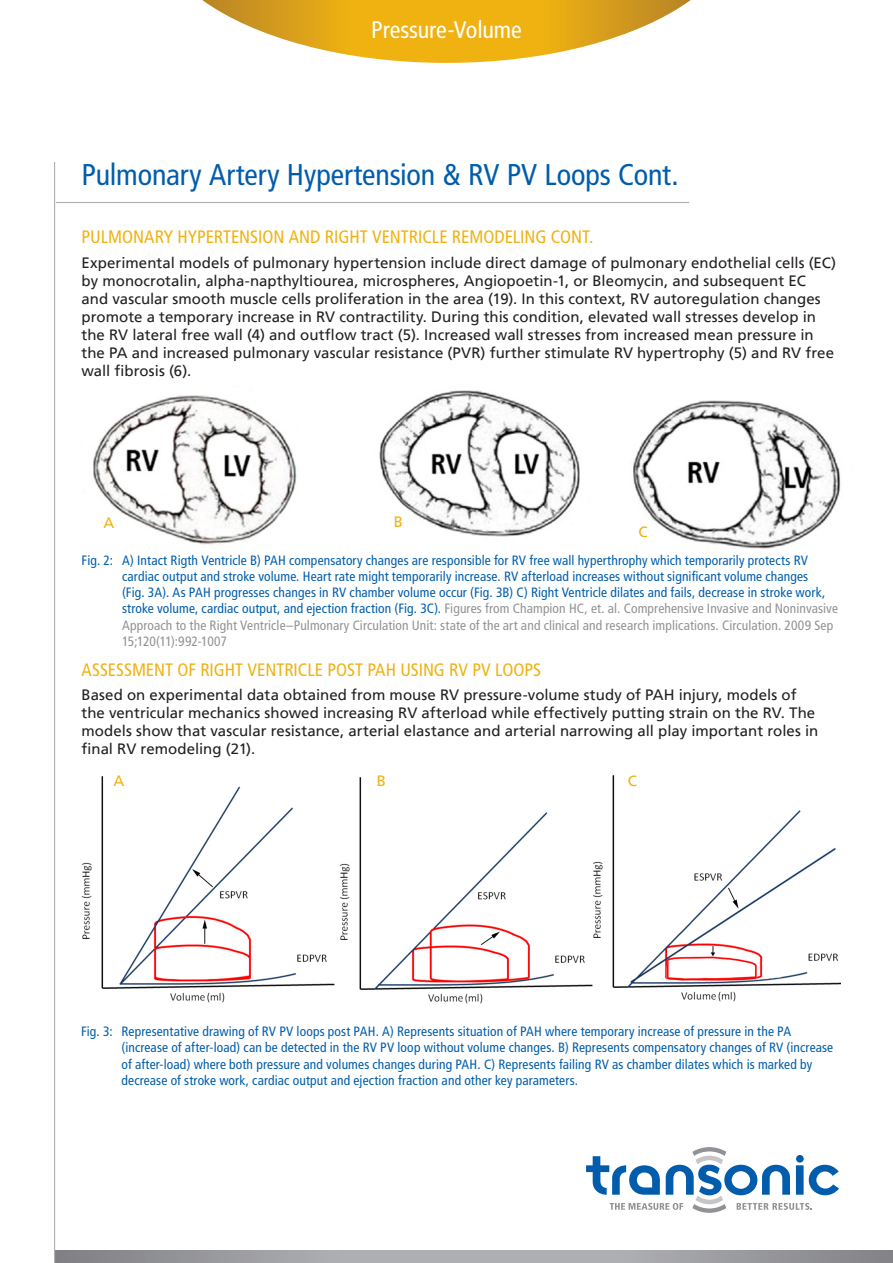
<style>
.page{position:relative;width:893px;height:1263px;background:#fff}
.page>*{position:absolute;margin:0;border:0;box-sizing:border-box;transform-origin:0 0}
.Heading_Small{font:condensed 30px "Frutiger LT";letter-spacing:-.005em;color:#015dab}
.Oval_Text{font:condensed 24px "Frutiger LT";letter-spacing:-.005em;color:#fff}
.Subheading_Orange{font:condensed 18px "Frutiger LT";color:#efb211}
.Body_Copy{font:15px/18px "Frutiger LT";color:#231f20}
.Body_Copy-2{font:15px "Frutiger LT";color:#efb211}
.Fig___Blue_Captions{font:condensed 13.5px/16.2px "Frutiger LT";letter-spacing:.01em;color:#015dab}
.s1{color:#919295}
</style>
<div class="page">
<svg style="left:586px;top:1147px;width:253px;height:66px"></svg>
<svg style="left:55px;top:1250px;width:838px;height:13px;background:#9e9fa3"></svg>
<svg style="left:202px;top:0;width:489px;height:63px"></svg>
<hr style="left:56px;top:202px;width:633px;height:1px;background:#aeafb3">
<hr style="left:54px;top:162px;width:1px;height:1101px;background:#aeafb3">
<img style="left:592px;top:775px;width:249px;height:227px">
<img style="left:334px;top:777px;width:258px;height:227px">
<img style="left:81px;top:777px;width:253px;height:226px">
<img style="left:93px;top:395px;width:204px;height:150px">
<img style="left:379px;top:390px;width:201px;height:147px">
<img style="left:633px;top:400px;width:208px;height:149px">
<p class="Oval_Text" style="left:371px;top:16px;width:152px">Pressure-Volume</p>
<p class="Heading_Small" style="left:82px;top:157px;width:598px">Pulmonary Artery Hypertension &amp; RV PV Loops Cont.</p>
<p class="Subheading_Orange" style="left:82px;top:226px;width:513px">PULMONARY HYPERTENSION AND RIGHT VENTRICLE REMODELING CONT.</p>
<p class="Body_Copy" style="left:82px;top:253px;width:756px">Experimental models of pulmonary hypertension include direct damage of pulmonary endothelial cells (EC) by monocrotalin, alpha-napthyltiourea, microspheres, Angiopoetin-1, or Bleomycin, and subsequent EC and vascular smooth muscle cells proliferation in the area (19). In this context, RV autoregulation changes promote a temporary increase in RV contractility. During this condition, elevated wall stresses develop in the RV lateral free wall (4) and outflow tract (5). Increased wall stresses from increased mean pressure in the PA and increased pulmonary vascular resistance (PVR) further stimulate RV hypertrophy (5) and RV free wall fibrosis (6).</p>
<p class="Body_Copy-2" style="left:103px;top:514px;width:12px">A</p>
<p class="Body_Copy-2" style="left:394px;top:513px;width:11px">B</p>
<p class="Body_Copy-2" style="left:638px;top:523px;width:11px">C</p>
<p class="Fig___Blue_Captions" style="left:122px;top:552px;width:717px;text-indent:-40px">Fig. 2: A) Intact Rigth Ventricle B) PAH compensatory changes are responsible for RV free wall hyperthrophy which temporarily protects RV cardiac output and stroke volume. Heart rate might temporarily increase. RV afterload increases without significant volume changes<br>(Fig. 3A). As PAH progresses changes in RV chamber volume occur (Fig. 3B) C) Right Ventricle dilates and fails, decrease in stroke work, stroke volume, cardiac output, and ejection fraction (Fig. 3C). <span class="s1">Figures from Champion HC, et. al. Comprehensive Invasive and Noninvasive Approach to the Right Ventricle–Pulmonary Circulation Unit: state of the art and clinical and research implications. Circulation. 2009 Sep 15;120(11):992-1007</span></p>
<p class="Subheading_Orange" style="left:82px;top:659px;width:461px">ASSESSMENT OF RIGHT VENTRICLE POST PAH USING RV PV LOOPS</p>
<p class="Body_Copy" style="left:82px;top:686px;width:738px">Based on experimental data obtained from mouse RV pressure-volume study of PAH injury, models of the ventricular mechanics showed increasing RV afterload while effectively putting strain on the RV. The models show that vascular resistance, arterial elastance and arterial narrowing all play important roles in final RV remodeling (21).</p>
<p class="Body_Copy-2" style="left:113px;top:772px;width:12px">A</p>
<p class="Body_Copy-2" style="left:377px;top:772px;width:11px">B</p>
<p class="Body_Copy-2" style="left:628px;top:772px;width:11px">C</p>
<p class="Fig___Blue_Captions" style="left:122px;top:1023px;width:713px;text-indent:-40px">Fig. 3: Representative drawing of RV PV loops post PAH. A) Represents situation of PAH where temporary increase of pressure in the PA (increase of after-load) can be detected in the RV PV loop without volume changes. B) Represents compensatory changes of RV (increase of after-load) where both pressure and volumes changes during PAH. C) Represents failing RV as chamber dilates which is marked by decrease of stroke work, cardiac output and ejection fraction and other key parameters.</p>
</div>
